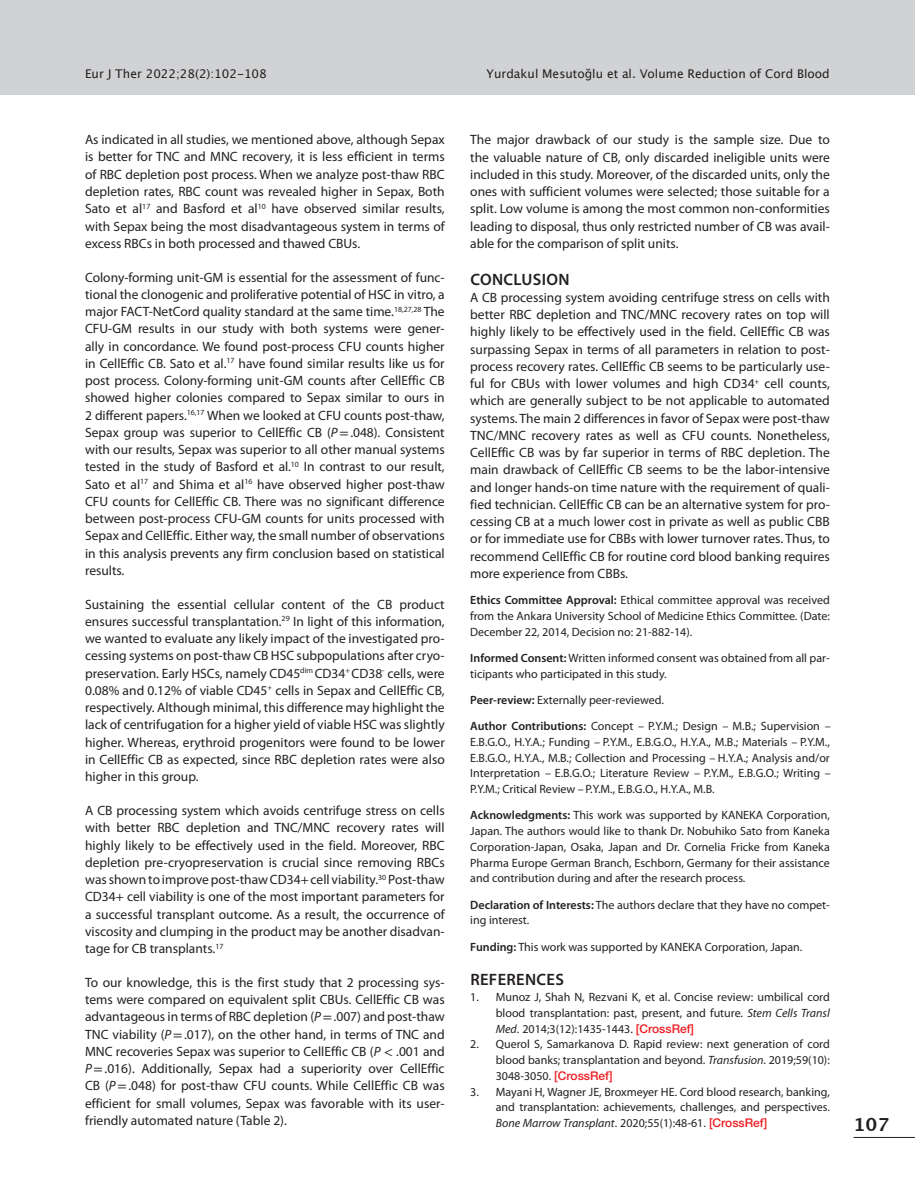
<style>
.page{position:relative;width:915px;height:1191px;background:#fff}
.page>*{position:absolute;margin:0;border:0;box-sizing:border-box;transform-origin:0 0}
.t1{font:700 18px "Lucida Grande";color:#231f20}
.t2{font:600 16.5px "Myriad Pro";letter-spacing:.02em;color:#231f20}
.t3{font:13.5px/17.2px "Myriad Pro";color:#231f20;text-align:justify}
.t4{font:12px/15.8px "Myriad Pro";color:#231f20;text-align:justify}
.t5{font:12px "Lucida Grande";color:#231f20}
.s1{font-style:italic}
.s2{font-family:"STIX General"}
.s3{font-weight:600}
.s4{font-family:"Helvetica Neue LT Std";font-weight:500;color:#ee1d23}
</style>
<div class="page">
<div style="left:0;top:0;width:914px;height:95px;background:#d1d2d4"></div>
<hr style="left:853px;top:1137px;width:61px;height:1px;background:#231f20">
<p class="t5" style="left:85px;top:66px;width:183px">Eur J Ther 2022;28(2):102-108</p>
<p class="t5" style="left:486px;top:66px;width:344px">Yurdakul Mesutoğlu et al. Volume Reduction of Cord Blood</p>
<p class="t3" style="left:85px;top:131px;width:361px">As indicated in all studies, we mentioned above, although Sepax is better for TNC and MNC recovery, it is less efficient in terms of RBC depletion post process. When we analyze post-thaw RBC depletion rates, RBC count was revealed higher in Sepax, Both Sato et al<sup>17</sup> and Basford et al<sup>10</sup> have observed similar results, with Sepax being the most disadvantageous system in terms of excess RBCs in both processed and thawed CBUs.</p>
<p class="t3" style="left:85px;top:268px;width:361px">Colony-forming unit-GM is essential for the assessment of func&shy;tional the clonogenic and proliferative potential of HSC in vitro, a major FACT-NetCord quality standard at the same time.<sup>18,27,28</sup> The CFU-GM results in our study with both systems were gener&shy;ally in concordance. We found post-process CFU counts higher in CellEffic CB. Sato et al.<sup>17</sup> have found similar results like us for post process. Colony-forming unit-GM counts after CellEffic CB showed higher colonies compared to Sepax similar to ours in 2 different papers.<sup>16,17</sup> When we looked at CFU counts post-thaw, Sepax group was superior to CellEffic CB (<span class="s1">P</span><span class="s2">=</span>.048). Consistent with our results, Sepax was superior to all other manual systems tested in the study of Basford et al.<sup>10</sup> In contrast to our result, Sato et al<sup>17</sup> and Shima et al<sup>16</sup> have observed higher post-thaw CFU counts for CellEffic CB. There was no significant difference between post-process CFU-GM counts for units processed with Sepax and CellEffic. Either way, the small number of observations in this analysis prevents any firm conclusion based on statistical results.</p>
<p class="t3" style="left:85px;top:595px;width:361px">Sustaining the essential cellular content of the CB product ensures successful transplantation.<sup>29</sup> In light of this information, we wanted to evaluate any likely impact of the investigated pro&shy;cessing systems on post-thaw CB HSC subpopulations after cryo&shy;preservation. Early HSCs, namely CD45<sup>dim</sup> CD34<sup>+</sup> CD38<sup>-</sup> cells, were 0.08% and 0.12% of viable CD45<sup>+</sup> cells in Sepax and CellEffic CB, respectively. Although minimal, this difference may highlight the lack of centrifugation for a higher yield of viable HSC was slightly higher. Whereas, erythroid progenitors were found to be lower in CellEffic CB as expected, since RBC depletion rates were also higher in this group.</p>
<p class="t3" style="left:85px;top:801px;width:361px">A CB processing system which avoids centrifuge stress on cells with better RBC depletion and TNC/MNC recovery rates will highly likely to be effectively used in the field. Moreover, RBC depletion pre-cryopreservation is crucial since removing RBCs was shown to improve post-thaw CD34+ cell viability.<sup>30</sup> Post-thaw CD34+ cell viability is one of the most important parameters for a successful transplant outcome. As a result, the occurrence of viscosity and clumping in the product may be another disadvan&shy;tage for CB transplants.<sup>17</sup></p>
<p class="t3" style="left:85px;top:973px;width:361px">To our knowledge, this is the first study that 2 processing sys&shy;tems were compared on equivalent split CBUs. CellEffic CB was advantageous in terms of RBC depletion (<span class="s1">P</span><span class="s2">=</span>.007) and post-thaw TNC viability (<span class="s1">P</span><span class="s2">=</span>.017), on the other hand, in terms of TNC and MNC recoveries Sepax was superior to CellEffic CB (<span class="s1">P</span> <span class="s2">&lt;</span> .001 and <span class="s1">P</span><span class="s2">=</span>.016). Additionally, Sepax had a superiority over CellEffic CB (<span class="s1">P</span><span class="s2">=</span>.048) for post-thaw CFU counts. While CellEffic CB was efficient for small volumes, Sepax was favorable with its user&shy;friendly automated nature (Table 2).</p>
<p class="t3" style="left:470px;top:131px;width:361px">The major drawback of our study is the sample size. Due to the valuable nature of CB, only discarded ineligible units were included in this study. Moreover, of the discarded units, only the ones with sufficient volumes were selected; those suitable for a split. Low volume is among the most common non-conformities leading to disposal, thus only restricted number of CB was avail&shy;able for the comparison of split units.</p>
<p class="t2" style="left:470px;top:268px;width:100px">CONCLUSION</p>
<p class="t3" style="left:470px;top:288px;width:361px">A CB processing system avoiding centrifuge stress on cells with better RBC depletion and TNC/MNC recovery rates on top will highly likely to be effectively used in the field. CellEffic CB was surpassing Sepax in terms of all parameters in relation to post&shy;process recovery rates. CellEffic CB seems to be particularly use&shy;ful for CBUs with lower volumes and high CD34<sup>+</sup> cell counts, which are generally subject to be not applicable to automated systems. The main 2 differences in favor of Sepax were post-thaw TNC/MNC recovery rates as well as CFU counts. Nonetheless, CellEffic CB was by far superior in terms of RBC depletion. The main drawback of CellEffic CB seems to be the labor-intensive and longer hands-on time nature with the requirement of quali&shy;fied technician. CellEffic CB can be an alternative system for pro&shy;cessing CB at a much lower cost in private as well as public CBB or for immediate use for CBBs with lower turnover rates. Thus, to recommend CellEffic CB for routine cord blood banking requires more experience from CBBs.</p>
<p class="t4" style="left:470px;top:592px;width:361px"><span class="s3">Ethics Committee Approval:</span> Ethical committee approval was received from the Ankara University School of Medicine Ethics Committee. (Date:<br>December 22, 2014, Decision no: 21-882-14).</p>
<p class="t4" style="left:470px;top:650px;width:361px"><span class="s3">Informed Consent:</span> Written informed consent was obtained from all par&shy;ticipants who participated in this study.</p>
<p class="t4" style="left:470px;top:686px;width:362px;line-height:26.2px"><span class="s3">Peer-review:</span> Externally peer-reviewed.<br><span class="s3">Author Contributions:</span> Concept – P.Y.M.; Design – M.B.; Supervision –</p>
<p class="t4" style="left:470px;top:734px;width:362px">E.B.G.O., H.Y.A.; Funding – P.Y.M., E.B.G.O., H.Y.A., M.B.; Materials – P.Y.M., E.B.G.O., H.Y.A., M.B.; Collection and Processing – H.Y.A.; Analysis and/or Interpretation – E.B.G.O.; Literature Review – P.Y.M., E.B.G.O.; Writing – P.Y.M.; Critical Review – P.Y.M., E.B.G.O., H.Y.A., M.B.</p>
<p class="t4" style="left:470px;top:807px;width:361px"><span class="s3">Acknowledgments:</span> This work was supported by KANEKA Corporation, Japan. The authors would like to thank Dr. Nobuhiko Sato from Kaneka Corporation-Japan, Osaka, Japan and Dr. Cornelia Fricke from Kaneka Pharma Europe German Branch, Eschborn, Germany for their assistance and contribution during and after the research process.</p>
<p class="t4" style="left:470px;top:896px;width:361px"><span class="s3">Declaration of Interests:</span> The authors declare that they have no compet&shy;ing interest.</p>
<p class="t4" style="left:470px;top:938px;width:333px"><span class="s3">Funding:</span> This work was supported by KANEKA Corporation, Japan.</p>
<p class="t2" style="left:470px;top:969px;width:95px">REFERENCES</p>
<p class="t4" style="left:495px;top:989px;width:335px;text-indent:-26px">1. Munoz J, Shah N, Rezvani K, et al. Concise review: umbilical cord blood transplantation: past, present, and future. <span class="s1">Stem Cells Transl Med</span>. 2014;3(12):1435-1443. <span class="s4">[CrossRef]</span></p>
<p class="t4" style="left:495px;top:1036px;width:335px;text-indent:-26px">2. Querol S, Samarkanova D. Rapid review: next generation of cord blood banks; transplantation and beyond. <span class="s1">Transfusion</span>. 2019;59(10):<br>3048-3050. <span class="s4">[CrossRef]</span></p>
<p class="t4" style="left:495px;top:1083px;width:335px;text-indent:-26px">3. Mayani H, Wagner JE, Broxmeyer HE. Cord blood research, banking, and transplantation: achievements, challenges, and perspectives.<br><span class="s1">Bone Marrow Transplant</span>. 2020;55(1):48-61. <span class="s4">[CrossRef]</span></p>
<h1 class="t1" style="left:853px;top:1110px;width:37px">107</h1>
</div>
